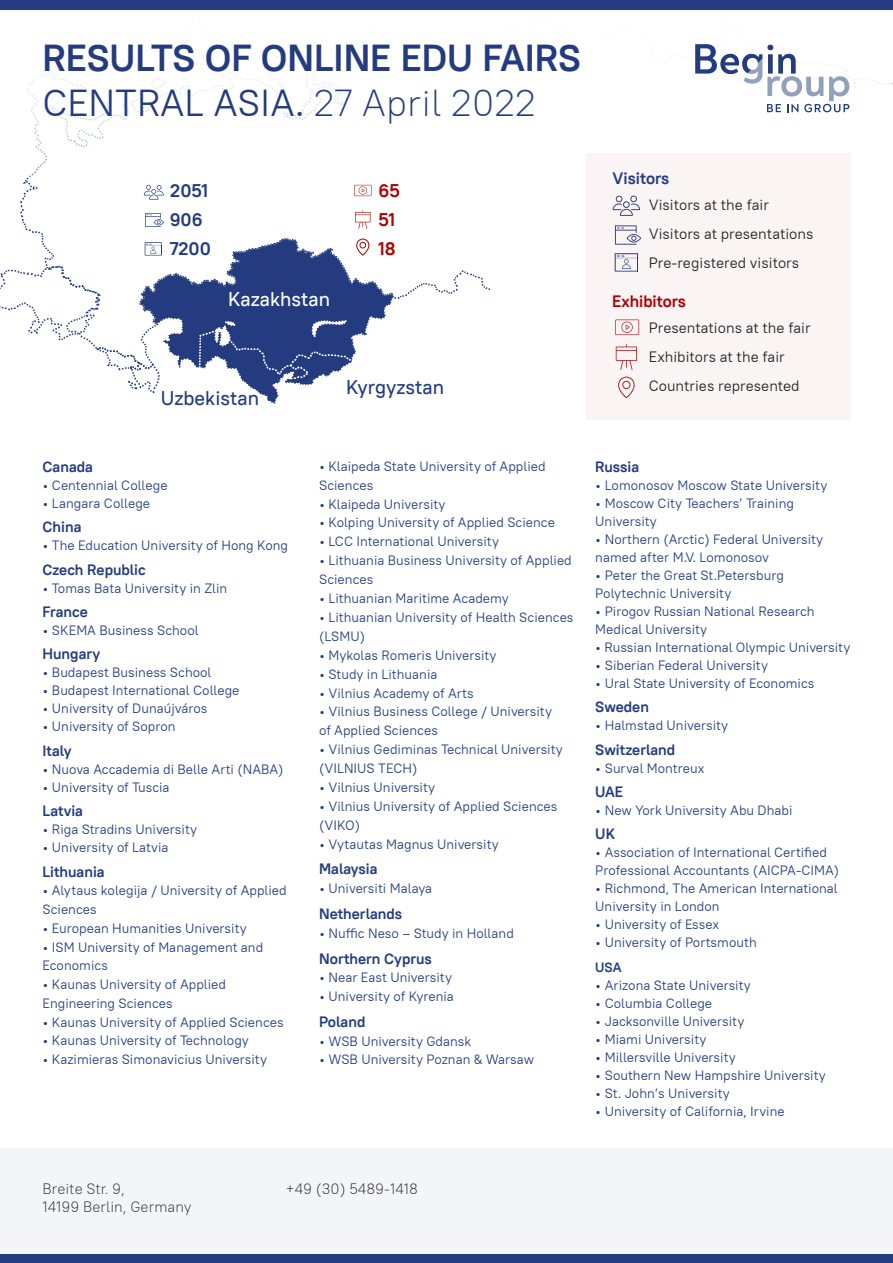
<style>
.page{position:relative;width:893px;height:1263px;background:#fff}
.page>*{position:absolute;margin:0;border:0;box-sizing:border-box;transform-origin:0 0}
.t1{font:700 37.5px "PT Root UI";color:#243c7f}
.t2{font:37.5px "PT Root UI";color:#243c7f}
.t3{font:500 19.8px "PT Root UI";color:#243c7f}
.t4{font:500 19.8px "PT Root UI";color:#fff}
.Zag_Blu{font:700 18.3px "PT Root UI";color:#243c7f}
.Zag_Red{font:700 18.3px "PT Root UI";color:#ae0002}
.Zag_Red-2{font:700 16.5px "PT Root UI";color:#ae0002}
.Zag_Blu-2{font:700 16.5px "PT Root UI";color:#243c7f}
.MAIN_LIST{font:700 15px "PT Root UI";color:#243c7f}
.Description{font:15px "PT Root UI";color:#231f20}
.t5{font:300 15px/18px "PT Root UI";color:#231f20}
.MAIN_LIST-2{font:13.5px/18.9px "PT Root UI";color:#243c7f}
.MAIN_LIST-3{font:700 13.5px "PT Root UI";color:#243c7f}
.s1{font-weight:300}
</style>
<div class="page">
<div style="left:0;top:1148px;width:893px;height:115px;background:#f4f5f8"></div>
<div style="left:0;top:1254px;width:893px;height:9px;background:#243c7f"></div>
<div style="left:586px;top:153px;width:264px;height:266px;background:#fbf4f4"></div>
<svg style="left:0;top:0;width:893px;height:407px"></svg>
<p class="t1" style="left:43px;top:34px;width:540px">RESULTS OF ONLINE EDU FAIRS</p>
<p class="t2" style="left:43px;top:79px;width:495px">CENTRAL ASIA. <span class="s1">27 April 2022</span></p>
<p class="Zag_Blu" style="left:170px;top:179px;width:40px">2051</p>
<p class="Zag_Blu" style="left:170px;top:208px;width:35px">906</p>
<p class="Zag_Blu" style="left:170px;top:236px;width:43px">7200</p>
<p class="t4" style="left:228px;top:287px;width:104px">Kazakhstan</p>
<p class="Zag_Red" style="left:378px;top:179px;width:23px">65</p>
<p class="Zag_Red" style="left:378px;top:208px;width:18px">51</p>
<p class="Zag_Red" style="left:378px;top:237px;width:19px">18</p>
<p class="t3" style="left:161px;top:385px;width:100px">Uzbekistan</p>
<p class="t3" style="left:346px;top:374px;width:99px">Kyrgyzstan</p>
<p class="Zag_Blu-2" style="left:613px;top:168px;width:58px">Visitors</p>
<p class="Description" style="left:649px;top:196px;width:122px">Visitors at the fair</p>
<p class="Description" style="left:649px;top:225px;width:166px">Visitors at presentations</p>
<p class="Description" style="left:649px;top:254px;width:152px">Pre-registered visitors</p>
<p class="Zag_Red-2" style="left:612px;top:290px;width:76px">Exhibitors</p>
<p class="Description" style="left:649px;top:319px;width:164px">Presentations at the fair</p>
<p class="Description" style="left:649px;top:347px;width:138px">Exhibitors at the fair</p>
<p class="Description" style="left:649px;top:376px;width:152px">Countries represented</p>
<p class="MAIN_LIST" style="left:43px;top:457px;width:52px">Canada</p>
<p class="MAIN_LIST-2" style="left:43px;top:476px;width:127px">• Centennial College</p>
<p class="MAIN_LIST-2" style="left:43px;top:494px;width:109px">• Langara College</p>
<p class="MAIN_LIST" style="left:43px;top:517px;width:40px">China</p>
<p class="MAIN_LIST-2" style="left:43px;top:536px;width:247px">• The Education University of Hong Kong</p>
<p class="MAIN_LIST" style="left:43px;top:560px;width:105px">Czech Republic</p>
<p class="MAIN_LIST-2" style="left:43px;top:578px;width:186px">• Tomas Bata University in Zlin</p>
<p class="MAIN_LIST" style="left:43px;top:602px;width:47px">France</p>
<p class="MAIN_LIST-2" style="left:43px;top:621px;width:158px">• SKEMA Business School</p>
<p class="MAIN_LIST" style="left:43px;top:645px;width:59px">Hungary</p>
<p class="MAIN_LIST-2" style="left:43px;top:663px;width:170px">• Budapest Business School</p>
<p class="MAIN_LIST-2" style="left:43px;top:681px;width:198px">• Budapest International College</p>
<p class="MAIN_LIST-2" style="left:43px;top:699px;width:167px">• University of Dunaújváros</p>
<p class="MAIN_LIST-2" style="left:43px;top:717px;width:135px">• University of Sopron</p>
<p class="MAIN_LIST" style="left:43px;top:741px;width:31px">Italy</p>
<p class="MAIN_LIST-2" style="left:43px;top:759px;width:243px">• Nuova Accademia di Belle Arti (NABA)</p>
<p class="MAIN_LIST-2" style="left:43px;top:777px;width:129px">• University of Tuscia</p>
<p class="MAIN_LIST" style="left:43px;top:801px;width:42px">Latvia</p>
<p class="MAIN_LIST-2" style="left:43px;top:820px;width:156px">• Riga Stradins University</p>
<p class="MAIN_LIST-2" style="left:43px;top:838px;width:128px">• University of Latvia</p>
<p class="MAIN_LIST" style="left:43px;top:862px;width:64px">Lithuania</p>
<p class="MAIN_LIST-2" style="left:43px;top:881px;width:246px">• Alytaus kolegija / University of Applied<br>Sciences</p>
<p class="MAIN_LIST-2" style="left:43px;top:918px;width:206px">• European Humanities University</p>
<p class="MAIN_LIST-2" style="left:43px;top:937px;width:222px">• ISM University of Management and<br>Economics</p>
<p class="MAIN_LIST-2" style="left:43px;top:975px;width:185px">• Kaunas University of Applied<br>Engineering Sciences</p>
<p class="MAIN_LIST-2" style="left:43px;top:1012px;width:243px">• Kaunas University of Applied Sciences</p>
<p class="MAIN_LIST-2" style="left:43px;top:1031px;width:208px">• Kaunas University of Technology</p>
<p class="MAIN_LIST-2" style="left:43px;top:1049px;width:226px">• Kazimieras Simonavicius University</p>
<p class="MAIN_LIST-2" style="left:319px;top:456px;width:228px">• Klaipeda State University of Applied<br>Sciences</p>
<p class="MAIN_LIST-2" style="left:319px;top:494px;width:128px">• Klaipeda University</p>
<p class="MAIN_LIST-2" style="left:319px;top:513px;width:237px">• Kolping University of Applied Science</p>
<p class="MAIN_LIST-2" style="left:319px;top:532px;width:181px">• LCC International University</p>
<p class="MAIN_LIST-2" style="left:319px;top:551px;width:254px">• Lithuania Business University of Applied<br>Sciences</p>
<p class="MAIN_LIST-2" style="left:319px;top:589px;width:191px">• Lithuanian Maritime Academy</p>
<p class="MAIN_LIST-2" style="left:319px;top:608px;width:256px">• Lithuanian University of Health Sciences (LSMU)</p>
<p class="MAIN_LIST-2" style="left:319px;top:645px;width:179px">• Mykolas Romeris University</p>
<p class="MAIN_LIST-2" style="left:319px;top:664px;width:120px">• Study in Lithuania</p>
<p class="MAIN_LIST-2" style="left:319px;top:683px;width:156px">• Vilnius Academy of Arts</p>
<p class="MAIN_LIST-2" style="left:319px;top:702px;width:235px">• Vilnius Business College / University of Applied Sciences</p>
<p class="MAIN_LIST-2" style="left:319px;top:740px;width:245px">• Vilnius Gediminas Technical University (VILNIUS TECH)</p>
<p class="MAIN_LIST-2" style="left:319px;top:778px;width:118px">• Vilnius University</p>
<p class="MAIN_LIST-2" style="left:319px;top:796px;width:240px">• Vilnius University of Applied Sciences (VIKO)</p>
<p class="MAIN_LIST-2" style="left:319px;top:834px;width:181px">• Vytautas Magnus University</p>
<p class="MAIN_LIST" style="left:319px;top:859px;width:60px">Malaysia</p>
<p class="MAIN_LIST-2" style="left:319px;top:879px;width:115px">• Universiti Malaya</p>
<p class="MAIN_LIST" style="left:319px;top:904px;width:85px">Netherlands</p>
<p class="MAIN_LIST-2" style="left:319px;top:923px;width:196px">• Nuffic Neso – Study in Holland</p>
<p class="MAIN_LIST" style="left:319px;top:949px;width:114px">Northern Cyprus</p>
<p class="MAIN_LIST-2" style="left:319px;top:968px;width:134px">• Near East University</p>
<p class="MAIN_LIST-2" style="left:319px;top:987px;width:136px">• University of Kyrenia</p>
<p class="MAIN_LIST" style="left:319px;top:1012px;width:48px">Poland</p>
<p class="MAIN_LIST-2" style="left:319px;top:1031px;width:154px">• WSB University Gdansk</p>
<p class="MAIN_LIST-2" style="left:319px;top:1050px;width:216px">• WSB University Poznan &amp; Warsaw</p>
<p class="MAIN_LIST" style="left:595px;top:457px;width:45px">Russia</p>
<p class="MAIN_LIST-2" style="left:595px;top:476px;width:234px">• Lomonosov Moscow State University</p>
<p class="MAIN_LIST-2" style="left:595px;top:494px;width:200px;line-height:18px">• Moscow City Teachers’ Training<br>University</p>
<p class="MAIN_LIST-2" style="left:595px;top:530px;width:229px;line-height:18px">• Northern (Arctic) Federal University named after M.V. Lomonosov</p>
<p class="MAIN_LIST-2" style="left:595px;top:566px;width:190px;line-height:18px">• Peter the Great St.Petersburg<br>Polytechnic University</p>
<p class="MAIN_LIST-2" style="left:595px;top:602px;width:221px;line-height:18px">• Pirogov Russian National Research<br>Medical University</p>
<p class="MAIN_LIST-2" style="left:595px;top:638px;width:257px">• Russian International Olympic University</p>
<p class="MAIN_LIST-2" style="left:595px;top:656px;width:174px">• Siberian Federal University</p>
<p class="MAIN_LIST-2" style="left:595px;top:674px;width:221px">• Ural State University of Economics</p>
<p class="MAIN_LIST" style="left:595px;top:697px;width:55px">Sweden</p>
<p class="MAIN_LIST-2" style="left:595px;top:716px;width:134px">• Halmstad University</p>
<p class="MAIN_LIST" style="left:595px;top:740px;width:81px">Switzerland</p>
<p class="MAIN_LIST-2" style="left:595px;top:758px;width:111px">• Surval Montreux</p>
<p class="MAIN_LIST" style="left:595px;top:782px;width:30px">UAE</p>
<p class="MAIN_LIST-2" style="left:595px;top:801px;width:199px">• New York University Abu Dhabi</p>
<p class="MAIN_LIST" style="left:595px;top:825px;width:21px">UK</p>
<p class="MAIN_LIST-2" style="left:595px;top:843px;width:245px;line-height:18px">• Association of International Certified<br>Professional Accountants (AICPA-CIMA)</p>
<p class="MAIN_LIST-2" style="left:595px;top:879px;width:244px;line-height:18px">• Richmond, The American International<br>University in London</p>
<p class="MAIN_LIST-2" style="left:595px;top:915px;width:125px">• University of Essex</p>
<p class="MAIN_LIST-2" style="left:595px;top:933px;width:163px">• University of Portsmouth</p>
<p class="MAIN_LIST-3" style="left:595px;top:958px;width:28px">USA</p>
<p class="MAIN_LIST-2" style="left:595px;top:975px;width:157px">• Arizona State University</p>
<p class="MAIN_LIST-2" style="left:595px;top:993px;width:118px">• Columbia College</p>
<p class="MAIN_LIST-2" style="left:595px;top:1011px;width:151px">• Jacksonville University</p>
<p class="MAIN_LIST-2" style="left:595px;top:1029px;width:113px">• Miami University</p>
<p class="MAIN_LIST-2" style="left:595px;top:1047px;width:142px">• Millersville University</p>
<p class="MAIN_LIST-2" style="left:595px;top:1065px;width:232px">• Southern New Hampshire University</p>
<p class="MAIN_LIST-2" style="left:595px;top:1083px;width:136px">• St. John’s University</p>
<p class="MAIN_LIST-2" style="left:595px;top:1101px;width:191px">• University of California, Irvine</p>
<p class="t5" style="left:43px;top:1179px;width:150px">Breite Str. 9,<br>14199 Berlin, Germany</p>
<p class="t5" style="left:286px;top:1179px;width:134px">+49 (30) 5489-1418</p>
</div>
